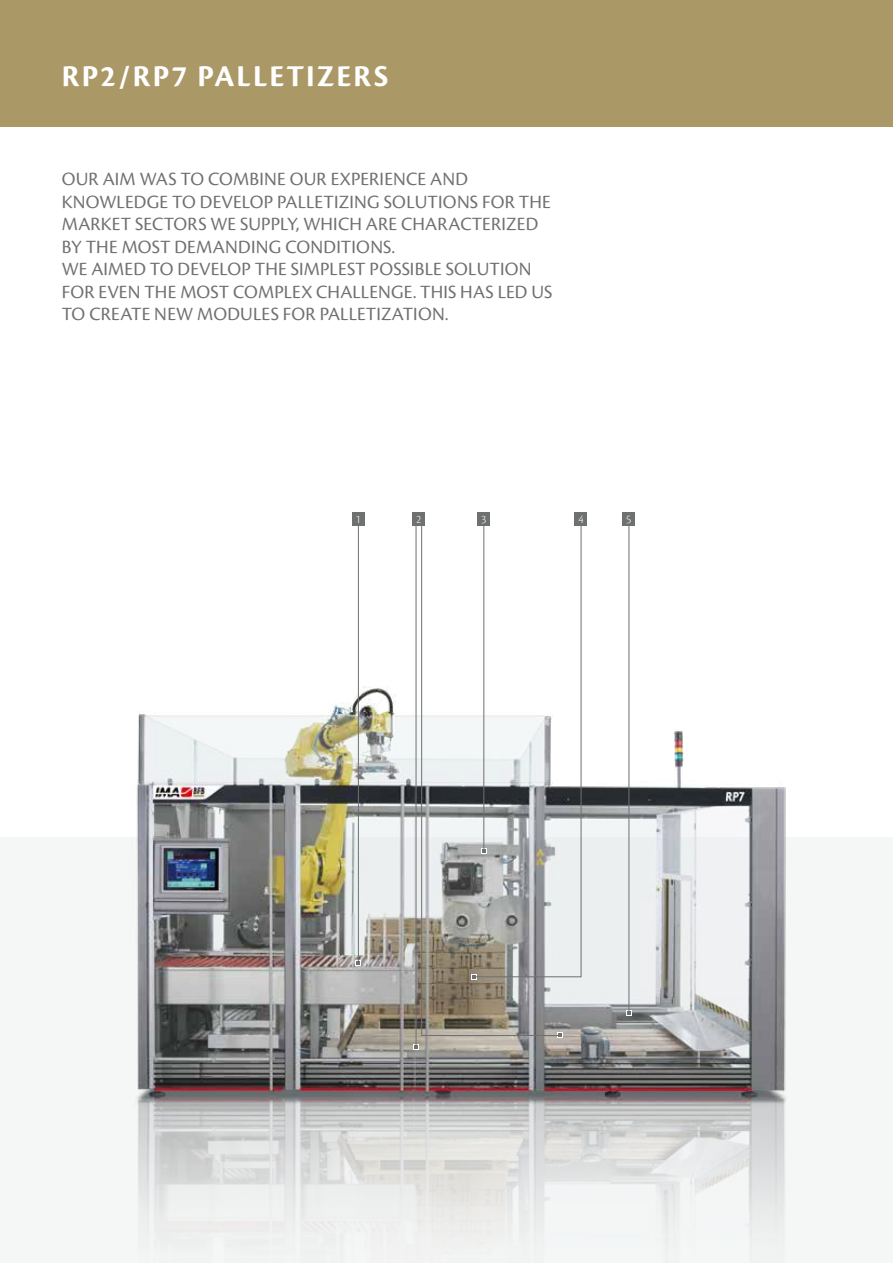
<style>
.page{position:relative;width:893px;height:1263px;background:#fff}
.page>*{position:absolute;margin:0;border:0;box-sizing:border-box;transform-origin:0 0}
.t1{font:31.5px "Cronos Pro Bold Subh";letter-spacing:.075em;color:#fff}
.t2{font:19.5px/22.5px "Cronos Pro Subh";letter-spacing:.01em;color:#6f7070}
.t3{font:12px "Cronos Pro Lt Subh";color:#fff}
</style>
<div class="page">
<div style="left:0;top:838px;width:893px;height:425px;background:#f5f6f6"></div>
<img style="left:129px;top:685px;width:657px;height:558px">
<div style="left:0;top:0;width:893px;height:126px;background:#ab9867"></div>
<div style="left:412px;top:512px;width:13px;height:14px;background:#6f7070"></div>
<svg style="left:561px;top:515px;width:21px;height:462px"></svg>
<hr style="left:629px;top:516px;width:1px;height:497px;background:#6f7070">
<svg style="left:626px;top:1010px;width:6px;height:5px"></svg>
<hr style="left:358px;top:516px;width:1px;height:447px;background:#6f7070">
<svg style="left:356px;top:960px;width:5px;height:5px"></svg>
<svg style="left:421px;top:526px;width:140px;height:510px"></svg>
<svg style="left:557px;top:1033px;width:6px;height:5px"></svg>
<hr style="left:416px;top:516px;width:1px;height:531px;background:#6f7070">
<svg style="left:413px;top:1044px;width:6px;height:5px"></svg>
<div style="left:477px;top:512px;width:13px;height:14px;background:#6f7070"></div>
<div style="left:575px;top:512px;width:12px;height:14px;background:#6f7070"></div>
<div style="left:622px;top:512px;width:13px;height:14px;background:#6f7070"></div>
<div style="left:352px;top:512px;width:13px;height:14px;background:#6f7070"></div>
<h1 class="t1" style="left:62px;top:58px;width:328px">RP2/RP7 PALLETIZERS</h1>
<p class="t2" style="left:62px;top:168px;width:492px">OUR AIM WAS TO COMBINE OUR EXPERIENCE AND KNOWLEDGE TO DEVELOP PALLETIZING SOLUTIONS FOR THE MARKET SECTORS WE SUPPLY, WHICH ARE CHARACTERIZED BY THE MOST DEMANDING CONDITIONS.<br>WE AIMED TO DEVELOP THE SIMPLEST POSSIBLE SOLUTION FOR EVEN THE MOST COMPLEX CHALLENGE. THIS HAS LED US TO CREATE NEW MODULES FOR PALLETIZATION.</p>
<p class="t3" style="left:356px;top:512px;width:7px">1</p>
<p class="t3" style="left:481px;top:512px;width:7px">3</p>
<p class="t3" style="left:578px;top:512px;width:7px">4</p>
<p class="t3" style="left:626px;top:512px;width:7px">5</p>
<p class="t3" style="left:416px;top:512px;width:7px">2</p>
</div>
